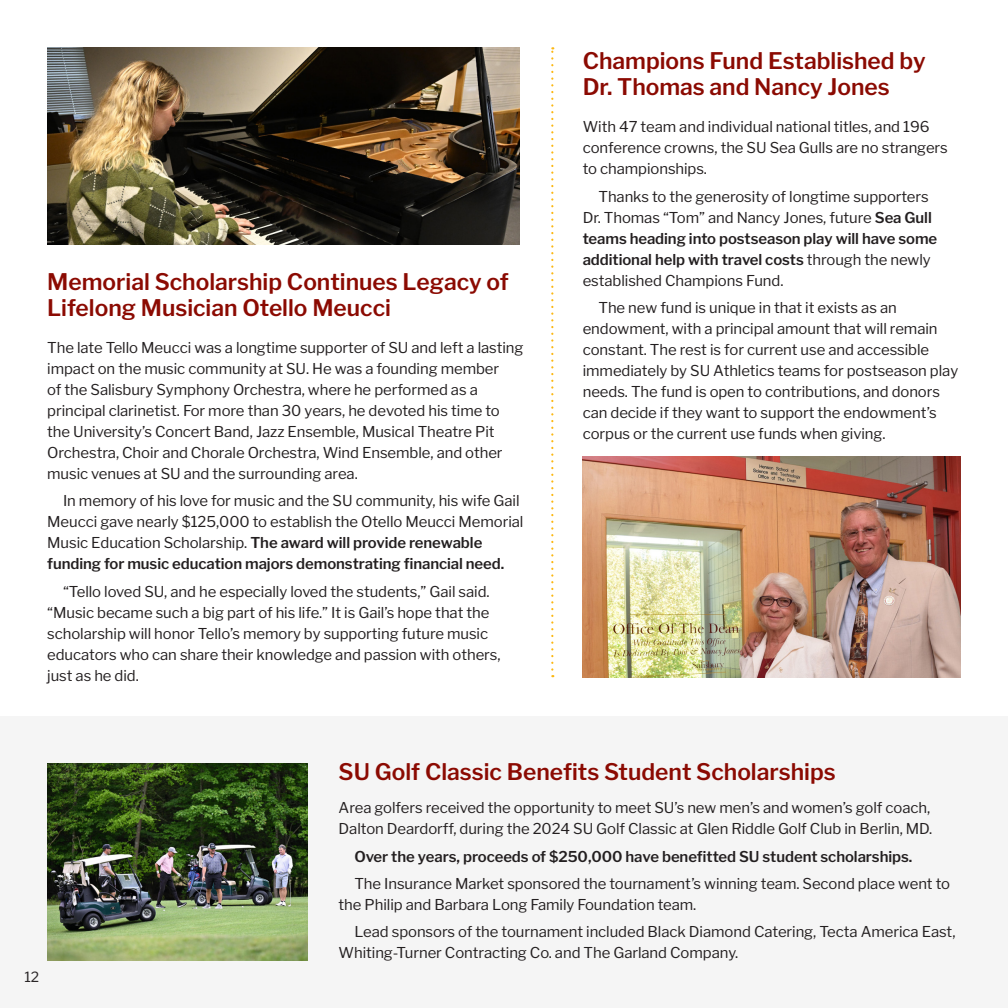
<style>
.page{position:relative;width:1008px;height:1008px;background:#fff}
.page>*{position:absolute;margin:0;border:0;box-sizing:border-box;transform-origin:0 0}
.impact_stories_header{font:600 22.75px/26.2px "Libre Franklin";color:#8b0a02}
.impact_stories_text{font:14.88px/21px "Libre Franklin";letter-spacing:-.005em;color:#231f20}
.impact_stories_text-2{font:600 14.88px "Libre Franklin";letter-spacing:-.005em;color:#231f20}
.t1{font:14px "Libre Franklin";color:#231f20}
.s1{font-weight:600}
</style>
<div class="page">
<img style="left:47px;top:47px;width:473px;height:197px">
<div style="left:0;top:717px;width:1008px;height:291px;background:#f5f5f5"></div>
<svg style="left:551px;top:47px;width:2px;height:630px"></svg>
<img style="left:47px;top:764px;width:260px;height:197px">
<img style="left:583px;top:457px;width:378px;height:220px">
<p class="impact_stories_header" style="left:47px;top:268px;width:463px">Memorial Scholarship Continues Legacy of<br>Lifelong Musician Otello Meucci</p>
<p class="impact_stories_text" style="left:47px;top:337px;width:478px">The late Tello Meucci was a longtime supporter of SU and left a lasting impact on the music community at SU. He was a founding member<br>of the Salisbury Symphony Orchestra, where he performed as a principal clarinetist. For more than 30 years, he devoted his time to the University’s Concert Band, Jazz Ensemble, Musical Theatre Pit Orchestra, Choir and Chorale Orchestra, Wind Ensemble, and other music venues at SU and the surrounding area.</p>
<p class="impact_stories_text" style="left:47px;top:490px;width:478px;text-indent:16px">In memory of his love for music and the SU community, his wife Gail Meucci gave nearly $125,000 to establish the Otello Meucci Memorial Music Education Scholarship. <span class="s1">The award will provide renewable funding for music education majors demonstrating financial need.</span></p>
<p class="impact_stories_text" style="left:47px;top:581px;width:455px;text-indent:16px">“Tello loved SU, and he especially loved the students,” Gail said. “Music became such a big part of his life.” It is Gail’s hope that the scholarship will honor Tello’s memory by supporting future music educators who can share their knowledge and passion with others, just as he did.</p>
<p class="impact_stories_header" style="left:583px;top:48px;width:345px">Champions Fund Established by<br>Dr. Thomas and Nancy Jones</p>
<p class="impact_stories_text" style="left:583px;top:117px;width:367px">With 47 team and individual national titles, and 196 conference crowns, the SU Sea Gulls are no strangers to championships.</p>
<p class="impact_stories_text" style="left:583px;top:186px;width:356px;text-indent:16px">Thanks to the generosity of longtime supporters Dr. Thomas “Tom” and Nancy Jones, future <span class="s1">Sea Gull teams heading into postseason play will have some additional help with travel costs</span> through the newly established Champions Fund.</p>
<p class="impact_stories_text" style="left:583px;top:297px;width:377px;text-indent:16px">The new fund is unique in that it exists as an endowment, with a principal amount that will remain constant. The rest is for current use and accessible immediately by SU Athletics teams for postseason play needs. The fund is open to contributions, and donors can decide if they want to support the endowment’s corpus or the current use funds when giving.</p>
<p class="t1" style="left:24px;top:969px;width:16px">12</p>
<p class="impact_stories_header" style="left:339px;top:758px;width:499px">SU Golf Classic Benefits Student Scholarships</p>
<p class="impact_stories_text" style="left:339px;top:797px;width:595px">Area golfers received the opportunity to meet SU’s new men’s and women’s golf coach,<br>Dalton Deardorff, during the 2024 SU Golf Classic at Glen Riddle Golf Club in Berlin, MD.</p>
<p class="impact_stories_text-2" style="left:354px;top:847px;width:559px">Over the years, proceeds of $250,000 have benefitted SU student scholarships.</p>
<p class="impact_stories_text" style="left:339px;top:873px;width:613px;text-indent:16px">The Insurance Market sponsored the tournament’s winning team. Second place went to the Philip and Barbara Long Family Foundation team.</p>
<p class="impact_stories_text" style="left:339px;top:921px;width:618px;text-indent:16px">Lead sponsors of the tournament included Black Diamond Catering, Tecta America East,<br>Whiting-Turner Contracting Co. and The Garland Company.</p>
</div>
